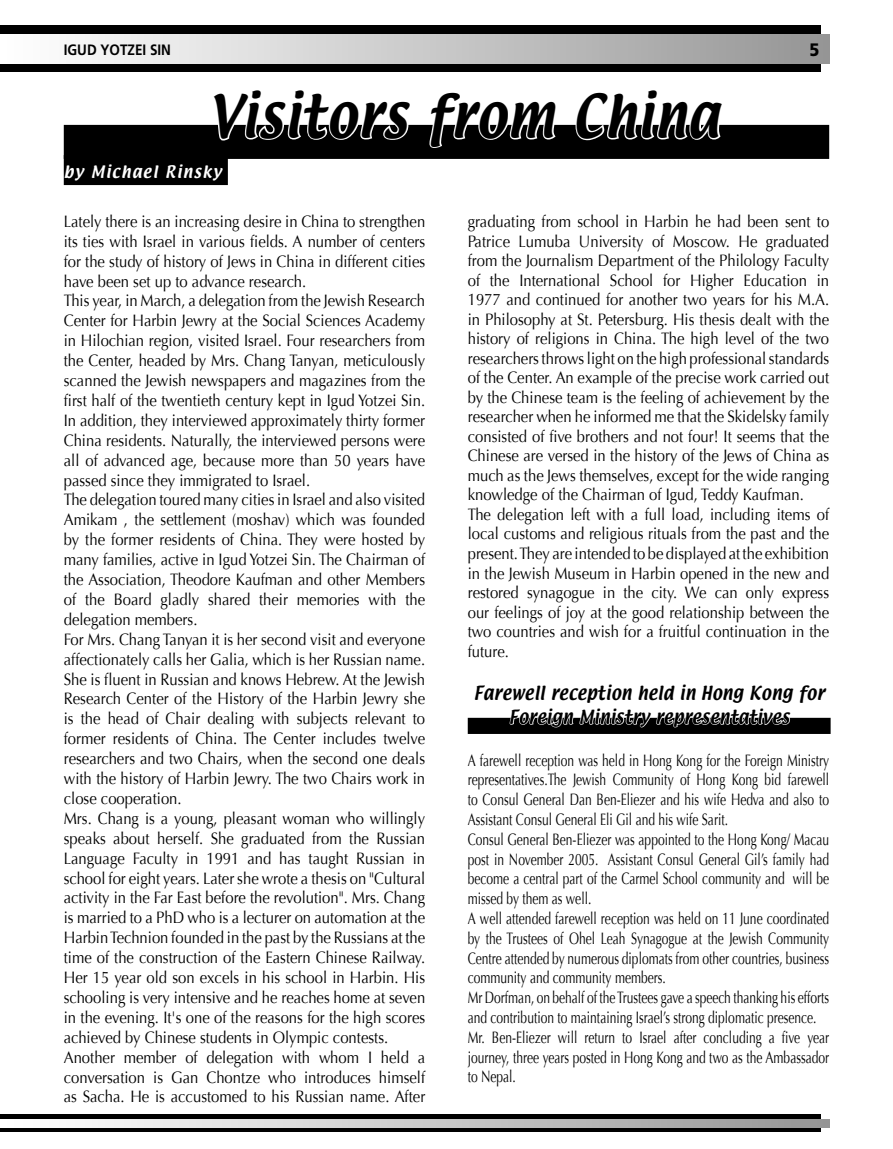
<style>
.page{position:relative;width:893px;height:1149px;background:#fff}
.page>*{position:absolute;margin:0;border:0;box-sizing:border-box;transform-origin:0 0}
.t1{font:52.5px "Textile";letter-spacing:.03em;color:#000;scale:.9 1}
.t2{font:900 18px "Frutiger";color:#000;scale:.9 1}
.t3{font:17.1px/24.2px "Textile";letter-spacing:.03em;color:#000;text-align:center;scale:.9 1}
.t4{font:16.5px/20px "Optima";color:#000;scale:.9 1}
.t5{font:16.5px/19.8px "Optima";color:#000;scale:.73 1}
.t6{font:15px "Textile";letter-spacing:.1em;color:#fff;scale:.95 1}
.t7{font:700 15px "Frutiger";color:#000;scale:.9 1}
</style>
<div class="page">
<div style="left:0;top:26px;width:821px;height:46px;background:#000"></div>
<div style="left:0;top:34px;width:829px;height:30px;background:linear-gradient(to right,#fff,#969696)"></div>
<div style="left:0;top:1114px;width:821px;height:17px;background:linear-gradient(to right,#000,#000)"></div>
<svg style="left:0;top:1118px;width:829px;height:9px;background:#b4b4b4"></svg>
<div style="left:64px;top:125px;width:765px;height:34px;background:#000"></div>
<div style="left:64px;top:155px;width:164px;height:30px;background:#000"></div>
<svg style="left:210px;top:124px;width:203px;height:17px"></svg>
<svg style="left:428px;top:124px;width:131px;height:24px"></svg>
<svg style="left:574px;top:124px;width:152px;height:17px"></svg>
<div style="left:468px;top:717px;width:363px;height:16px;background:#000"></div>
<svg style="left:474px;top:717px;width:354px;height:11px"></svg>
<p class="t7" style="left:64px;top:41px;width:121px">IGUD YOTZEI SIN</p>
<p class="t2" style="left:809px;top:39px;width:13px">5</p>
<h1 class="t1" style="left:208px;top:79px;width:569px">Visitors from China</h1>
<p class="t6" style="left:64px;top:162px;width:167px">by Michael Rinsky</p>
<p class="t4" style="left:64px;top:211px;width:403px">Lately there is an increasing desire in China to strengthen its ties with Israel in various fields. A number of centers for the study of history of Jews in China in different cities have been set up to advance research.<br>This year, in March, a delegation from the Jewish Research Center for Harbin Jewry at the Social Sciences Academy in Hilochian region, visited Israel. Four researchers from the Center, headed by Mrs. Chang Tanyan, meticulously scanned the Jewish newspapers and magazines from the first half of the twentieth century kept in Igud Yotzei Sin.<br>In addition, they interviewed approximately thirty former China residents. Naturally, the interviewed persons were all of advanced age, because more than 50 years have passed since they immigrated to Israel.<br>The delegation toured many cities in Israel and also visited Amikam , the settlement (moshav) which was founded by the former residents of China. They were hosted by many families, active in Igud Yotzei Sin. The Chairman of the Association, Theodore Kaufman and other Members of the Board gladly shared their memories with the delegation members.<br>For Mrs. Chang Tanyan it is her second visit and everyone affectionately calls her Galia, which is her Russian name.<br>She is fluent in Russian and knows Hebrew. At the Jewish Research Center of the History of the Harbin Jewry she is the head of Chair dealing with subjects relevant to former residents of China. The Center includes twelve researchers and two Chairs, when the second one deals with the history of Harbin Jewry. The two Chairs work in close cooperation.<br>Mrs. Chang is a young, pleasant woman who willingly speaks about herself. She graduated from the Russian Language Faculty in 1991 and has taught Russian in school for eight years. Later she wrote a thesis on "Cultural activity in the Far East before the revolution". Mrs. Chang is married to a PhD who is a lecturer on automation at the Harbin Technion founded in the past by the Russians at the time of the construction of the Eastern Chinese Railway.<br>Her 15 year old son excels in his school in Harbin. His schooling is very intensive and he reaches home at seven in the evening. It's one of the reasons for the high scores achieved by Chinese students in Olympic contests.<br>Another member of delegation with whom I held a conversation is Gan Chontze who introduces himself as Sacha. He is accustomed to his Russian name. After</p>
<p class="t4" style="left:468px;top:212px;width:403px;line-height:19.5px">graduating from school in Harbin he had been sent to Patrice Lumuba University of Moscow. He graduated from the Journalism Department of the Philology Faculty of the International School for Higher Education in 1977 and continued for another two years for his M.A. in Philosophy at St. Petersburg. His thesis dealt with the history of religions in China. The high level of the two researchers throws light on the high professional standards of the Center. An example of the precise work carried out by the Chinese team is the feeling of achievement by the researcher when he informed me that the Skidelsky family consisted of five brothers and not four! It seems that the Chinese are versed in the history of the Jews of China as much as the Jews themselves, except for the wide ranging knowledge of the Chairman of Igud, Teddy Kaufman.<br>The delegation left with a full load, including items of local customs and religious rituals from the past and the present. They are intended to be displayed at the exhibition in the Jewish Museum in Harbin opened in the new and restored synagogue in the city. We can only express our feelings of joy at the good relationship between the two countries and wish for a fruitful continuation in the future.</p>
<p class="t3" style="left:474px;top:681px;width:391px">Farewell reception held in Hong Kong for<br>Foreign Ministry representatives</p>
<p class="t5" style="left:468px;top:750px;width:497px">A farewell reception was held in Hong Kong for the Foreign Ministry representatives.The Jewish Community of Hong Kong bid farewell to Consul General Dan Ben-Eliezer and his wife Hedva and also to Assistant Consul General Eli Gil and his wife Sarit.<br>Consul General Ben-Eliezer was appointed to the Hong Kong/ Macau post in November 2005. Assistant Consul General Gil’s family had become a central part of the Carmel School community and will be missed by them as well.<br>A well attended farewell reception was held on 11 June coordinated by the Trustees of Ohel Leah Synagogue at the Jewish Community Centre attended by numerous diplomats from other countries, business community and community members.<br>Mr Dorfman, on behalf of the Trustees gave a speech thanking his efforts and contribution to maintaining Israel’s strong diplomatic presence.<br>Mr. Ben-Eliezer will return to Israel after concluding a five year journey, three years posted in Hong Kong and two as the Ambassador to Nepal.</p>
</div>
